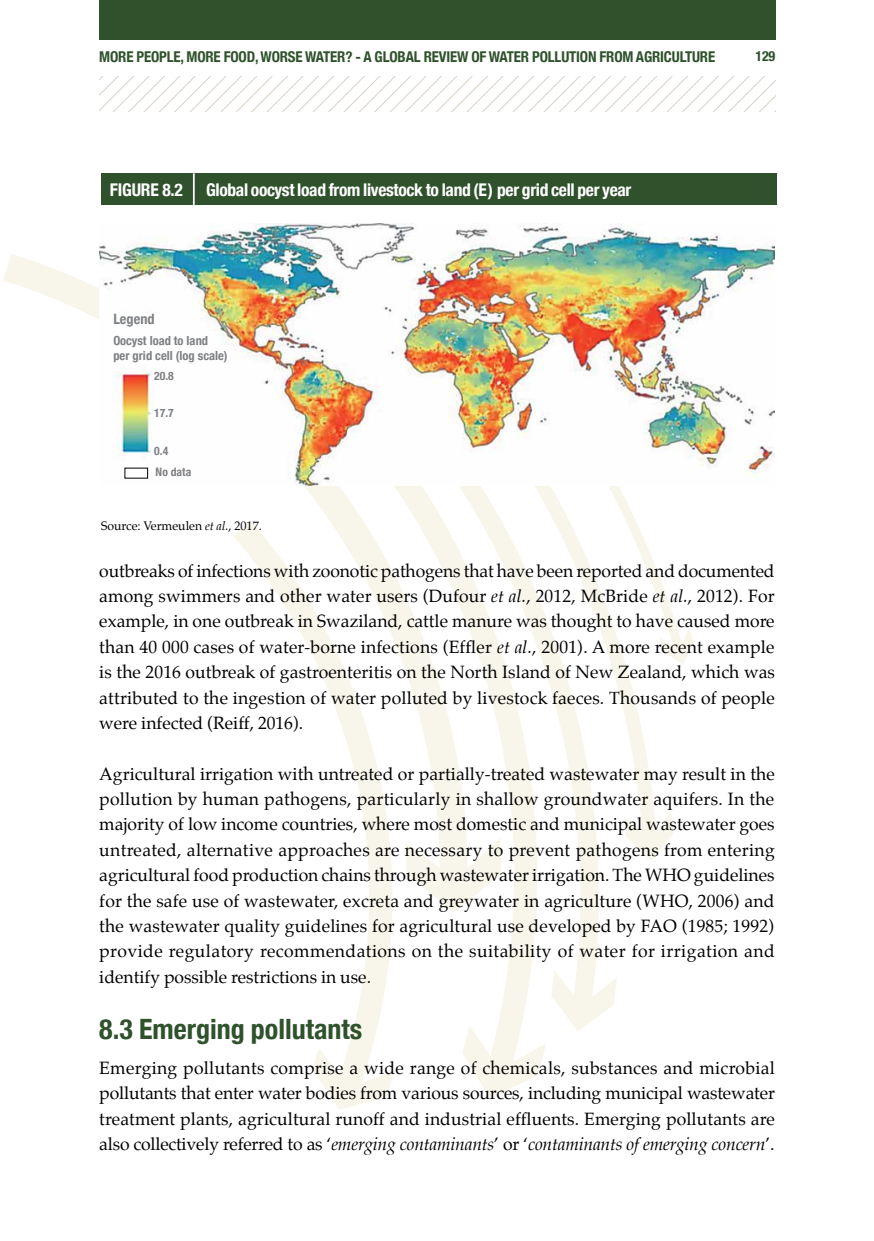
<style>
.page{position:relative;width:874px;height:1241px;background:#fff}
.page>*{position:absolute;margin:0;border:0;box-sizing:border-box;transform-origin:0 0}
.t1{font:700 condensed 28px "Helvetica Neue";color:#2f522c}
.t2{font:17.5px/25.4px "Palatino";letter-spacing:.005em;color:#000;text-align:justify}
.t3{font:700 condensed 17.5px "Helvetica Neue";letter-spacing:-.02em;color:#fff}
.t4{font:700 condensed 14.88px "Helvetica Neue";letter-spacing:-.01em;color:#2f522c}
.t5{font:700 condensed 14.35px "Helvetica Neue";color:#7e8083}
.t6{font:700 condensed 14px "Helvetica Neue";color:#2e522c}
.t7{font:700 condensed 12.42px/15px "Helvetica Neue";color:#7e8083}
.t8{font:12.25px "Palatino";color:#000}
.t9{font:700 condensed 11.72px "Helvetica Neue";color:#7e8083}
.s1{font-style:italic}
</style>
<div class="page">
<div style="left:100px;top:0;width:675px;height:39px;background:#2f522c"></div>
<svg style="left:100px;top:77px;width:675px;height:34px"></svg>
<svg style="left:672px;top:613px;width:21px;height:51px"></svg>
<svg style="left:621px;top:491px;width:51px;height:369px"></svg>
<svg style="left:546px;top:486px;width:75px;height:545px"></svg>
<svg style="left:452px;top:486px;width:94px;height:612px"></svg>
<svg style="left:312px;top:912px;width:82px;height:197px"></svg>
<svg style="left:3px;top:254px;width:498px;height:658px"></svg>
<img style="left:99px;top:224px;width:675px;height:261px">
<div style="left:125px;top:468px;width:22px;height:10px;background:#fff"></div>
<div style="left:101px;top:173px;width:674px;height:32px;background:#2f522c"></div>
<hr style="left:193px;top:173px;width:1px;height:32px;background:#fff">
<p class="t4" style="left:99px;top:44px;width:617px">More people, more food, worse water? - a global review of water pollution from agriculture</p>
<p class="t6" style="left:755px;top:44px;width:21px">129</p>
<p class="t3" style="left:110px;top:175px;width:23px">FIGURE</p>
<p class="t3" style="left:162px;top:175px;width:22px">8.2</p>
<p class="t3" style="left:206px;top:175px;width:426px">Global oocyst load from livestock to land (E) per grid cell per year</p>
<p class="t5" style="left:113px;top:307px;width:43px">Legend</p>
<p class="t7" style="left:113px;top:332px;width:116px">Oocyst load to land<br>per grid cell (log scale)</p>
<p class="t9" style="left:154px;top:365px;width:21px">20.8</p>
<p class="t9" style="left:154px;top:402px;width:21px">17.7</p>
<p class="t9" style="left:154px;top:440px;width:15px">0.4</p>
<p class="t9" style="left:155px;top:462px;width:37px">No data</p>
<p class="t8" style="left:101px;top:515px;width:162px">Source: Vermeulen <span class="s1">et al.</span>, 2017.</p>
<p class="t2" style="left:99px;top:557px;width:677px">outbreaks of infections with zoonotic pathogens that have been reported and documented among swimmers and other water users (Dufour <span class="s1">et al.</span>, 2012, McBride <span class="s1">et al.</span>, 2012). For example, in one outbreak in Swaziland, cattle manure was thought to have caused more than 40 000 cases of water-borne infections (Effler <span class="s1">et al.</span>, 2001). A more recent example is the 2016 outbreak of gastroenteritis on the North Island of New Zealand, which was attributed to the ingestion of water polluted by livestock faeces. Thousands of people were infected (Reiff, 2016).</p>
<p class="t2" style="left:99px;top:760px;width:676px">Agricultural irrigation with untreated or partially-treated wastewater may result in the pollution by human pathogens, particularly in shallow groundwater aquifers. In the majority of low income countries, where most domestic and municipal wastewater goes untreated, alternative approaches are necessary to prevent pathogens from entering agricultural food production chains through wastewater irrigation. The WHO guidelines for the safe use of wastewater, excreta and greywater in agriculture (WHO, 2006) and the wastewater quality guidelines for agricultural use developed by FAO (1985; 1992) provide regulatory recommendations on the suitability of water for irrigation and identify possible restrictions in use.</p>
<h1 class="t1" style="left:99px;top:1005px;width:264px">8.3 Emerging pollutants</h1>
<p class="t2" style="left:99px;top:1054px;width:677px">Emerging pollutants comprise a wide range of chemicals, substances and microbial pollutants that enter water bodies from various sources, including municipal wastewater treatment plants, agricultural runoff and industrial effluents. Emerging pollutants are also collectively referred to as ‘<span class="s1">emerging contaminants</span>’ or ‘<span class="s1">contaminants of emerging concern</span>’.</p>
</div>
